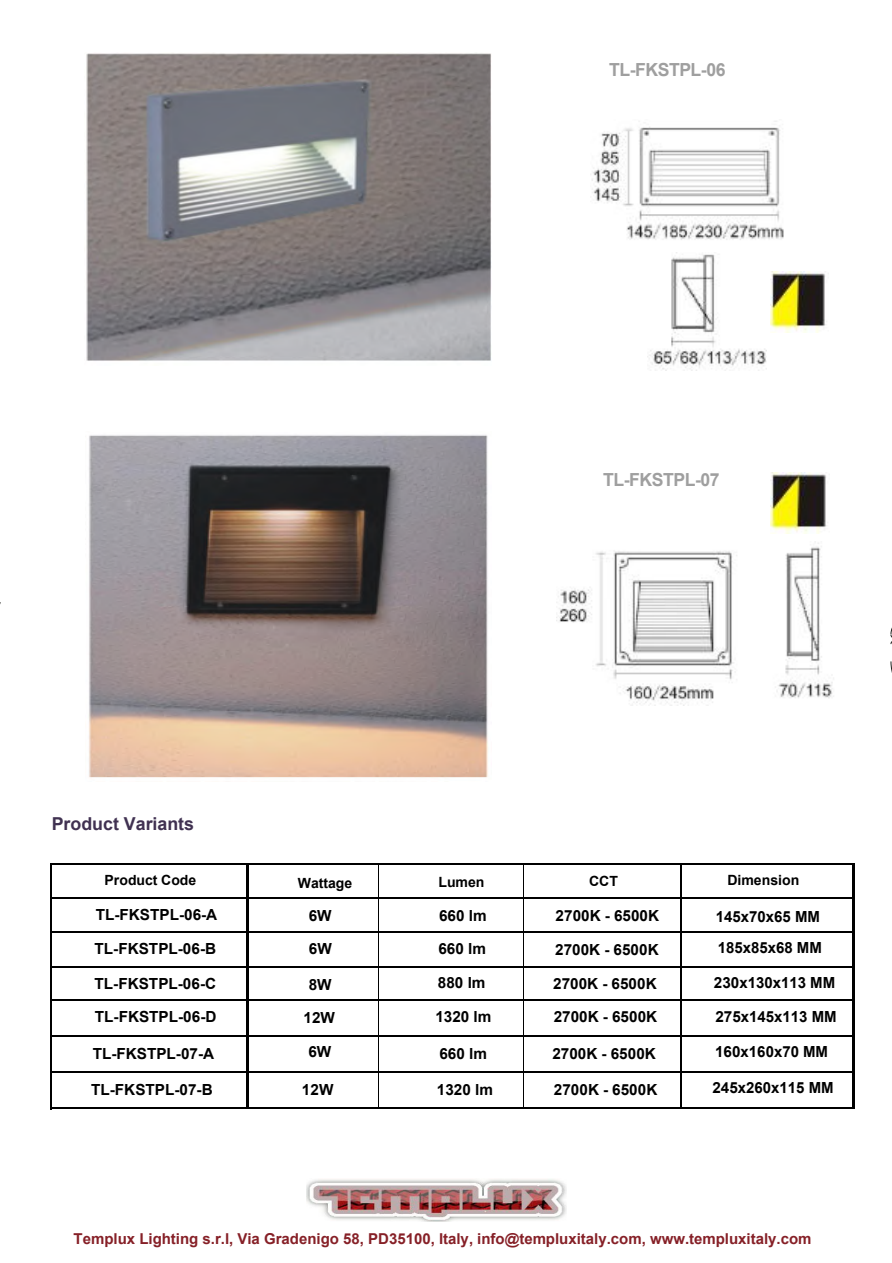
<style>
.page{position:relative;width:892px;height:1263px;background:#fff}
.page>*{position:absolute;margin:0;border:0;box-sizing:border-box;transform-origin:0 0}
.t1{font:700 18px "Arial";letter-spacing:-.025em;color:#9f9f9f}
.t2{font:700 17.85px "Arial";color:#403151}
.t3{font:700 15.3px/33.6px "Arial";color:#000}
.t4{font:700 15px "Arial";color:#862027}
.t5{font:700 14.1px "Arial";color:#000}
</style>
<div class="page">
<svg style="left:891px;top:661px;width:1px;height:12px"></svg>
<svg style="left:891px;top:627px;width:1px;height:17px"></svg>
<img style="left:306px;top:1179px;width:260px;height:42px">
<img style="left:86px;top:53px;width:405px;height:308px">
<img style="left:89px;top:435px;width:399px;height:343px">
<img style="left:592px;top:121px;width:192px;height:119px">
<img style="left:649px;top:252px;width:117px;height:118px">
<img style="left:558px;top:551px;width:179px;height:154px">
<img style="left:775px;top:541px;width:59px;height:157px">
<hr style="left:247px;top:865px;width:2px;height:243px;background:#000">
<hr style="left:379px;top:865px;width:1px;height:242px;background:#000">
<hr style="left:680px;top:865px;width:2px;height:243px;background:#000">
<hr style="left:852px;top:863px;width:3px;height:245px;background:#000">
<hr style="left:51px;top:862px;width:804px;height:2px;background:#000">
<hr style="left:51px;top:897px;width:804px;height:1px;background:#000">
<hr style="left:51px;top:931px;width:804px;height:1px;background:#000">
<hr style="left:51px;top:965px;width:804px;height:2px;background:#000">
<hr style="left:51px;top:999px;width:804px;height:1px;background:#000">
<hr style="left:50px;top:862px;width:1px;height:247px;background:#000">
<hr style="left:50px;top:1034px;width:804px;height:2px;background:#000">
<img style="left:771px;top:472px;width:57px;height:62px">
<img style="left:770px;top:271px;width:57px;height:62px">
<hr style="left:51px;top:1070px;width:804px;height:2px;background:#000">
<hr style="left:51px;top:1106px;width:804px;height:2px;background:#000">
<p class="t1" style="left:609px;top:61px;width:118px">TL-FKSTPL-06</p>
<p class="t1" style="left:603px;top:471px;width:118px">TL-FKSTPL-07</p>
<p class="t2" style="left:52px;top:815px;width:144px">Product Variants</p>
<p class="t5" style="left:105px;top:872px;width:93px">Product Code</p>
<p class="t3" style="left:96px;top:898px;width:123px">TL-FKSTPL-06-A</p>
<p class="t3" style="left:95px;top:932px;width:123px">TL-FKSTPL-06-B</p>
<p class="t3" style="left:95px;top:967px;width:123px">TL-FKSTPL-06-C<br>TL-FKSTPL-06-D</p>
<p class="t3" style="left:93px;top:1036px;width:123px">TL-FKSTPL-07-A</p>
<p class="t3" style="left:91px;top:1072px;width:123px">TL-FKSTPL-07-B</p>
<p class="t5" style="left:727px;top:872px;width:73px">Dimension</p>
<p class="t5" style="left:298px;top:875px;width:56px">Wattage</p>
<p class="t5" style="left:589px;top:873px;width:30px">CCT</p>
<p class="t3" style="left:309px;top:899px;width:24px">6W</p>
<p class="t3" style="left:556px;top:899px;width:105px">2700K - 6500K</p>
<p class="t5" style="left:438px;top:874px;width:47px">Lumen</p>
<p class="t3" style="left:439px;top:899px;width:49px">660 lm</p>
<p class="t3" style="left:716px;top:900px;width:106px">145x70x65 MM</p>
<p class="t3" style="left:309px;top:932px;width:24px">6W</p>
<p class="t3" style="left:438px;top:932px;width:49px">660 lm</p>
<p class="t3" style="left:718px;top:931px;width:106px">185x85x68 MM</p>
<p class="t3" style="left:309px;top:967px;width:24px">8W</p>
<p class="t3" style="left:438px;top:966px;width:49px">880 lm</p>
<p class="t3" style="left:714px;top:966px;width:123px">230x130x113 MM</p>
<p class="t3" style="left:304px;top:1000px;width:33px">12W</p>
<p class="t3" style="left:435px;top:1000px;width:58px">1320 lm</p>
<p class="t3" style="left:715px;top:1000px;width:123px">275x145x113 MM</p>
<p class="t3" style="left:555px;top:933px;width:105px">2700K - 6500K</p>
<p class="t3" style="left:553px;top:967px;width:105px;line-height:33.2px">2700K - 6500K<br>2700K - 6500K</p>
<p class="t3" style="left:308px;top:1035px;width:24px">6W</p>
<p class="t3" style="left:302px;top:1072px;width:33px">12W</p>
<p class="t3" style="left:439px;top:1036px;width:49px">660 lm</p>
<p class="t3" style="left:437px;top:1072px;width:58px">1320 lm</p>
<p class="t3" style="left:552px;top:1036px;width:105px">2700K - 6500K</p>
<p class="t3" style="left:554px;top:1072px;width:105px">2700K - 6500K</p>
<p class="t3" style="left:715px;top:1035px;width:114px">160x160x70 MM</p>
<p class="t3" style="left:712px;top:1071px;width:123px">245x260x115 MM</p>
<p class="t4" style="left:74px;top:1230px;width:739px">Templux Lighting s.r.l, Via Gradenigo 58, PD35100, Italy, info@templuxitaly.com, www.templuxitaly.com</p>
</div>
